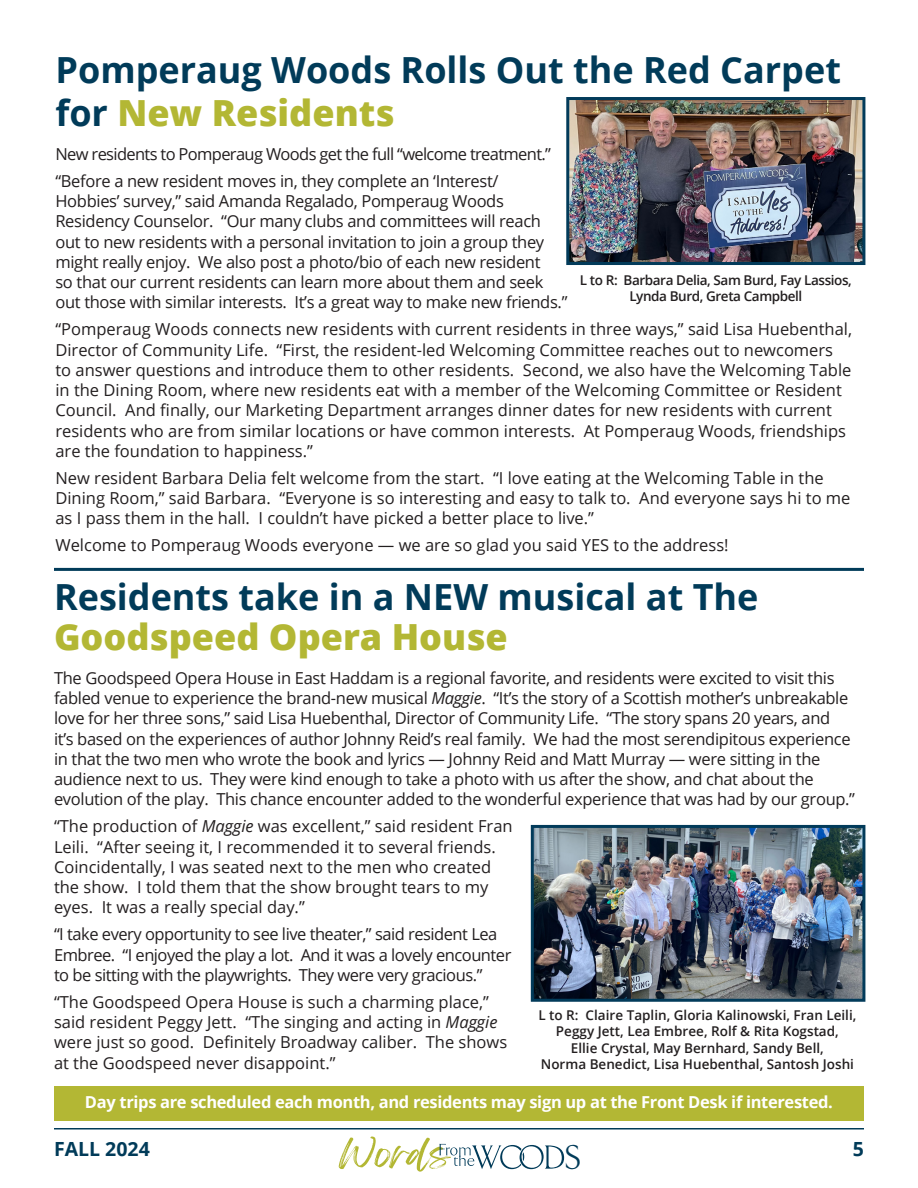
<style>
.page{position:relative;width:918px;height:1188px;background:#fff}
.page>*{position:absolute;margin:0;border:0;box-sizing:border-box;transform-origin:0 0}
.t1{font:700 36px/40.5px "Open Sans";color:#013b59}
.t2{font:300 35.25px "Arrow";color:#013b59}
.t3{font:700 19.5px "Open Sans";color:#013b59}
.t4{font:16.5px/20.2px "Open Sans";color:#231f20}
.t5{font:16.5px/20.2px "Open Sans";letter-spacing:-.02em;color:#231f20}
.t6{font:16.5px/20.2px "Open Sans";letter-spacing:-.03em;color:#231f20}
.t7{font:700 16.5px "Open Sans";letter-spacing:-.02em;color:#fff}
.t8{font:16.5px "Open Sans";letter-spacing:-.04em;color:#231f20}
.t9{font:600 13.5px/16.5px "Open Sans";color:#231f20;text-align:center}
.t10{font:600 13.5px/16.5px "Open Sans";letter-spacing:-.03em;color:#231f20;text-align:center}
.s1{font-weight:800;color:#b3b734}
.s2{font-style:italic}
</style>
<div class="page">
<svg style="left:339px;top:1137px;width:225px;height:35px"></svg>
<hr style="left:54px;top:1128px;width:810px;height:2px;background:#013b59">
<hr style="left:54px;top:568px;width:810px;height:3px;background:#013b59">
<img style="left:535px;top:829px;width:326px;height:169px">
<div style="left:531px;top:825px;width:334px;height:177px;border:3px solid #023b5a"></div>
<div style="left:54px;top:1087px;width:810px;height:34px;background:#b3b734"></div>
<img style="left:570px;top:101px;width:291px;height:160px">
<div style="left:566px;top:97px;width:299px;height:168px;border:3px solid #023b5a"></div>
<p class="t1" style="left:55px;top:47px;width:787px;line-height:43.2px">Pomperaug Woods Rolls Out the Red Carpet for <span class="s1">New Residents</span></p>
<p class="t8" style="left:55px;top:143px;width:497px">New residents to Pomperaug Woods get the full “welcome treatment.”</p>
<p class="t5" style="left:55px;top:170px;width:514px">“Before a new resident moves in, they complete an ‘Interest/<br>Hobbies’ survey,” said Amanda Regalado, Pomperaug Woods Residency Counselor. “Our many clubs and committees will reach out to new residents with a personal invitation to join a group they might really enjoy. We also post a photo/bio of each new resident<br>so that our current residents can learn more about them and seek out those with similar interests. It’s a great way to make new friends.”</p>
<p class="t4" style="left:55px;top:319px;width:798px">“Pomperaug Woods connects new residents with current residents in three ways,” said Lisa Huebenthal, Director of Community Life. “First, the resident-led Welcoming Committee reaches out to newcomers to answer questions and introduce them to other residents. Second, we also have the Welcoming Table in the Dining Room, where new residents eat with a member of the Welcoming Committee or Resident Council. And finally, our Marketing Department arranges dinner dates for new residents with current residents who are from similar locations or have common interests. At Pomperaug Woods, friendships are the foundation to happiness.”</p>
<p class="t4" style="left:55px;top:467px;width:797px">New resident Barbara Delia felt welcome from the start. “I love eating at the Welcoming Table in the<br>Dining Room,” said Barbara. “Everyone is so interesting and easy to talk to. And everyone says hi to me as I pass them in the hall. I couldn’t have picked a better place to live.”</p>
<p class="t4" style="left:55px;top:535px;width:675px">Welcome to Pomperaug Woods everyone — we are so glad you said YES to the address!</p>
<p class="t10" style="left:580px;top:271px;width:273px">L to R: Barbara Delia, Sam Burd, Fay Lassios,<br>Lynda Burd, Greta Campbell</p>
<p class="t1" style="left:54px;top:575px;width:706px">Residents take in a NEW musical at The<br><span class="s1">Goodspeed Opera House</span></p>
<p class="t5" style="left:54px;top:667px;width:803px">The Goodspeed Opera House in East Haddam is a regional favorite, and residents were excited to visit this fabled venue to experience the brand-new musical <span class="s2">Maggie</span>. “It’s the story of a Scottish mother’s unbreakable love for her three sons,” said Lisa Huebenthal, Director of Community Life. “The story spans 20 years, and<br>it’s based on the experiences of author Johnny Reid’s real family. We had the most serendipitous experience in that the two men who wrote the book and lyrics — Johnny Reid and Matt Murray — were sitting in the audience next to us. They were kind enough to take a photo with us after the show, and chat about the evolution of the play. This chance encounter added to the wonderful experience that was had by our group.”</p>
<p class="t4" style="left:54px;top:816px;width:460px">“The production of <span class="s2">Maggie</span> was excellent,” said resident Fran Leili. “After seeing it, I recommended it to several friends.<br>Coincidentally, I was seated next to the men who created the show. I told them that the show brought tears to my eyes. It was a really special day.”</p>
<p class="t6" style="left:54px;top:924px;width:459px">“I take every opportunity to see live theater,” said resident Lea<br>Embree. “I enjoyed the play a lot. And it was a lovely encounter to be sitting with the playwrights. They were very gracious.”</p>
<p class="t4" style="left:54px;top:991px;width:455px">“The Goodspeed Opera House is such a charming place,” said resident Peggy Jett. “The singing and acting in <span class="s2">Maggie </span>were just so good. Definitely Broadway caliber. The shows at the Goodspeed never disappoint.”</p>
<p class="t9" style="left:538px;top:1006px;width:320px">L to R: Claire Taplin, Gloria Kalinowski, Fran Leili, Peggy Jett, Lea Embree, Rolf &amp; Rita Kogstad,<br>Ellie Crystal, May Bernhard, Sandy Bell,<br>Norma Benedict, Lisa Huebenthal, Santosh Joshi</p>
<p class="t7" style="left:85px;top:1091px;width:750px">Day trips are scheduled each month, and residents may sign up at the Front Desk if interested.</p>
<p class="t3" style="left:54px;top:1136px;width:97px">FALL 2024</p>
<p class="t3" style="left:853px;top:1136px;width:13px">5</p>
<p class="t2" style="left:566px;top:1139px;width:18px">S</p>
</div>
